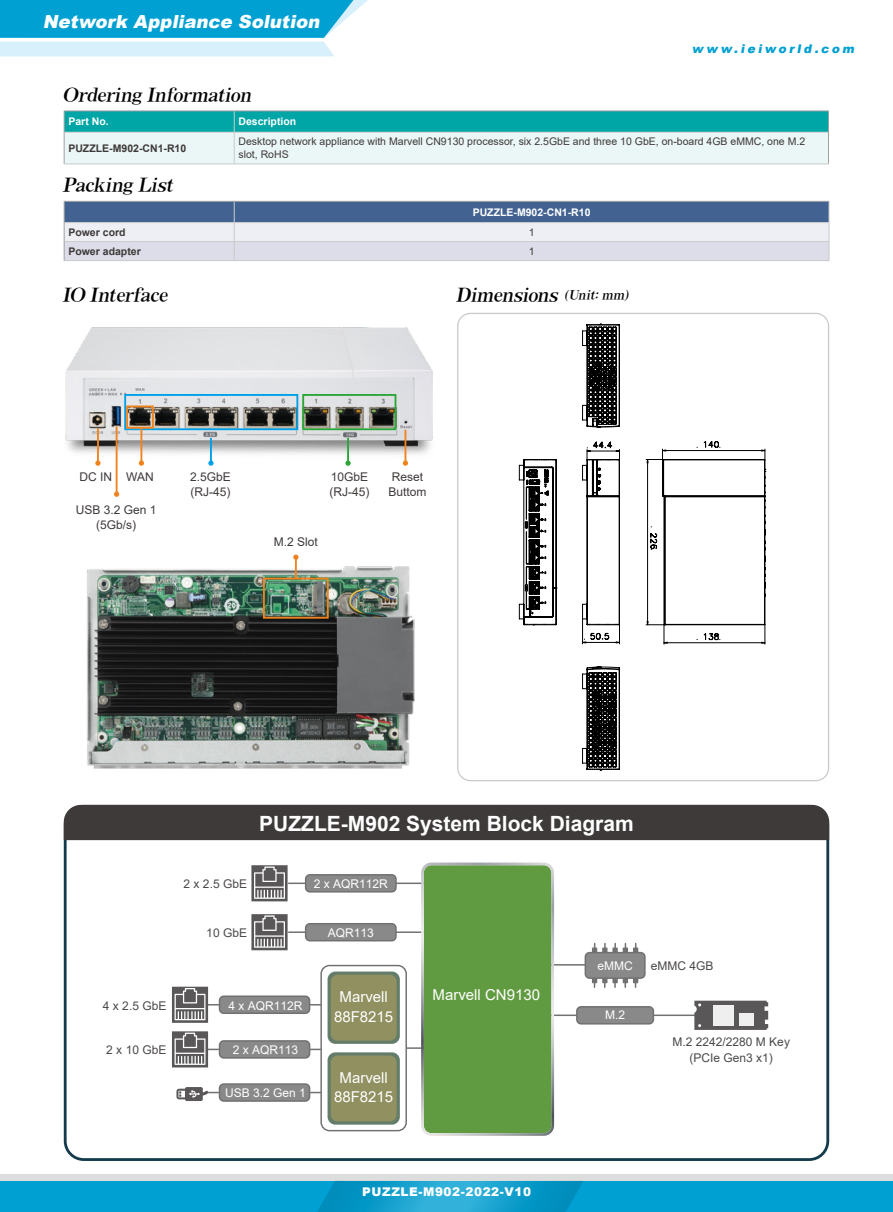
<style>
.page{position:relative;width:893px;height:1212px;background:#fff}
.page>*{position:absolute;margin:0;border:0;box-sizing:border-box;transform-origin:0 0}
.t1{font:700 21px "Arial";color:#fff}
.t2{font:italic 18px "AR Roman 1 Heavy Euro";color:#000}
.t3{font:italic 900 18px "Arial";color:#fff}
.t4{font:15px/19.5px "Arial";color:#fff;text-align:center}
.t5{font:12px/15px "Arial";color:#3e3a39}
.t6{font:12px/16.5px "Arial";color:#4c4948;text-align:center}
.t7{font:12px "Arial";color:#fff}
.t8{font:900 12px "Arial";letter-spacing:.05em;color:#fff}
.t9{font:italic 900 12px "Arial";color:#00a0d2}
.t10{font:10.5px/12.8px "Arial";color:#3e3a39}
.t11{font:700 10.5px "Arial";color:#3e3a39}
.t12{font:700 10.5px "Arial";color:#fff}
.s1{font-size:12px}
</style>
<div class="page">
<svg style="left:0;top:0;width:368px;height:56px;background:#56bfe2"></svg>
<div style="left:0;top:1174px;width:893px;height:38px;background:#dcdddd"></div>
<div style="left:0;top:1181px;width:893px;height:31px;background:#00a0d2"></div>
<svg style="left:317px;top:1181px;width:266px;height:31px"></svg>
<svg style="left:64px;top:201px;width:766px;height:60px;background:#acb7cc"></svg>
<svg style="left:64px;top:111px;width:765px;height:53px;background:#8ed4d5"></svg>
<hr style="left:65px;top:132px;width:169px;height:1px;background:#c9caca">
<hr style="left:234px;top:132px;width:594px;height:1px;background:#c9caca">
<hr style="left:234px;top:132px;width:1px;height:32px;background:#c9caca">
<hr style="left:64px;top:164px;width:170px;height:1px;background:#c9caca">
<hr style="left:234px;top:164px;width:595px;height:1px;background:#c9caca">
<svg style="left:64px;top:840px;width:765px;height:321px"></svg>
<div style="left:64px;top:805px;width:765px;height:35px;background:#3e3a39"></div>
<hr style="left:390px;top:931px;width:34px;height:2px;background:#727171">
<hr style="left:289px;top:931px;width:21px;height:2px;background:#727171">
<div style="left:306px;top:924px;width:90px;height:17px;background:#898989;border-radius:4px"></div>
<div style="left:305px;top:923px;width:92px;height:18px;border:2px solid #727171;border-radius:4px"></div>
<svg style="left:251px;top:914px;width:37px;height:36px"></svg>
<hr style="left:390px;top:882px;width:34px;height:2px;background:#727171">
<hr style="left:289px;top:882px;width:21px;height:2px;background:#727171">
<div style="left:306px;top:875px;width:90px;height:17px;background:#898989;border-radius:4px"></div>
<div style="left:305px;top:874px;width:92px;height:18px;border:2px solid #727171;border-radius:4px"></div>
<svg style="left:251px;top:865px;width:37px;height:36px"></svg>
<div style="left:220px;top:1084px;width:90px;height:17px;background:#898989;border-radius:4px"></div>
<div style="left:219px;top:1083px;width:91px;height:19px;border:2px solid #727171;border-radius:4px"></div>
<svg style="left:176px;top:1087px;width:48px;height:14px"></svg>
<div style="left:220px;top:996px;width:90px;height:17px;background:#898989;border-radius:4px"></div>
<div style="left:219px;top:995px;width:91px;height:19px;border:2px solid #727171;border-radius:4px"></div>
<svg style="left:172px;top:987px;width:52px;height:36px"></svg>
<div style="left:220px;top:1041px;width:90px;height:17px;background:#898989;border-radius:4px"></div>
<div style="left:219px;top:1040px;width:91px;height:19px;border:2px solid #727171;border-radius:4px"></div>
<svg style="left:172px;top:1031px;width:52px;height:36px"></svg>
<div style="left:321px;top:965px;width:85px;height:165px;background:#fff;border-radius:8px"></div>
<div style="left:320px;top:965px;width:87px;height:166px;border:1px solid #727171;border-radius:8px"></div>
<div style="left:328px;top:971px;width:72px;height:73px;background:#637d6a;border-radius:8px"></div>
<div style="left:331px;top:975px;width:66px;height:66px;background:#909060;border-radius:7px"></div>
<div style="left:328px;top:1052px;width:72px;height:72px;background:#637d6a;border-radius:8px"></div>
<div style="left:331px;top:1055px;width:66px;height:66px;background:#909060;border-radius:7px"></div>
<hr style="left:645px;top:1014px;width:51px;height:2px;background:#727171">
<hr style="left:550px;top:1014px;width:31px;height:2px;background:#727171">
<div style="left:577px;top:1007px;width:76px;height:17px;background:#898989;border-radius:4px"></div>
<div style="left:576px;top:1006px;width:78px;height:18px;border:2px solid #727171;border-radius:4px"></div>
<svg style="left:694px;top:1001px;width:74px;height:29px;background:#646262"></svg>
<div style="left:713px;top:1005px;width:21px;height:20px;background:#efefef"></div>
<div style="left:739px;top:1013px;width:15px;height:12px;background:#efefef"></div>
<hr style="left:550px;top:964px;width:42px;height:1px;background:#727171">
<svg style="left:585px;top:943px;width:61px;height:45px"></svg>
<svg style="left:407px;top:862px;width:147px;height:274px;background:#75a65a"></svg>
<img style="left:87px;top:566px;width:328px;height:203px">
<hr style="left:295px;top:557px;width:2px;height:21px;background:#f0831e">
<svg style="left:293px;top:554px;width:6px;height:6px"></svg>
<div style="left:263px;top:578px;width:66px;height:41px;border:2px solid #f0831e"></div>
<img style="left:65px;top:327px;width:368px;height:156px">
<hr style="left:116px;top:426px;width:2px;height:68px;background:#f0831e">
<svg style="left:114px;top:492px;width:5px;height:5px"></svg>
<hr style="left:404px;top:430px;width:2px;height:33px;background:#f0831e">
<svg style="left:403px;top:460px;width:5px;height:6px"></svg>
<hr style="left:97px;top:428px;width:2px;height:35px;background:#f0831e">
<svg style="left:95px;top:460px;width:6px;height:6px"></svg>
<div style="left:124px;top:394px;width:174px;height:36px;border:2px solid #00a0e9"></div>
<div style="left:302px;top:394px;width:94px;height:36px;border:2px solid #2aa738"></div>
<hr style="left:210px;top:438px;width:2px;height:25px;background:#00a0e9">
<svg style="left:208px;top:460px;width:6px;height:6px"></svg>
<hr style="left:347px;top:438px;width:2px;height:25px;background:#2aa738">
<svg style="left:345px;top:460px;width:6px;height:6px"></svg>
<div style="left:126px;top:405px;width:28px;height:24px;border:2px solid #f0831e"></div>
<hr style="left:140px;top:428px;width:2px;height:35px;background:#f0831e">
<svg style="left:139px;top:460px;width:5px;height:6px"></svg>
<svg style="left:582px;top:666px;width:38px;height:104px"></svg>
<svg style="left:582px;top:441px;width:38px;height:203px"></svg>
<svg style="left:519px;top:459px;width:38px;height:166px"></svg>
<svg style="left:582px;top:324px;width:38px;height:104px"></svg>
<svg style="left:646px;top:441px;width:120px;height:203px"></svg>
<h2 class="t3" style="left:43px;top:9px;width:283px">Network Appliance Solution</h2>
<h2 class="t2" style="left:63px;top:85px;width:194px">Ordering Information</h2>
<p class="t9" style="left:692px;top:40px;width:167px">www.ieiworld.com</p>
<p class="t12" style="left:68px;top:114px;width:42px">Part No.</p>
<p class="t12" style="left:238px;top:114px;width:59px">Description</p>
<p class="t11" style="left:68px;top:141px;width:119px">PUZZLE-M902-CN1-R10</p>
<p class="t10" style="left:238px;top:135px;width:568px">Desktop network appliance with Marvell CN9130 processor, six 2.5GbE and three 10 GbE, on-board 4GB eMMC, one M.2 slot, RoHS</p>
<h2 class="t2" style="left:63px;top:175px;width:116px">Packing List</h2>
<p class="t12" style="left:473px;top:205px;width:119px">PUZZLE-M902-CN1-R10</p>
<p class="t11" style="left:68px;top:225px;width:59px">Power cord</p>
<p class="t10" style="left:529px;top:226px;width:7px">1</p>
<p class="t11" style="left:68px;top:244px;width:74px">Power adapter</p>
<p class="t10" style="left:529px;top:245px;width:7px">1</p>
<h2 class="t2" style="left:63px;top:285px;width:110px">IO Interface</h2>
<h2 class="t2" style="left:456px;top:285px;width:178px">Dimensions <span class="s1">(Unit: mm)</span></h2>
<p class="t5" style="left:80px;top:469px;width:76px">DC IN WAN</p>
<p class="t5" style="left:76px;top:502px;width:82px;text-align:center">USB 3.2 Gen 1 (5Gb/s)</p>
<p class="t5" style="left:190px;top:469px;width:42px">2.5GbE (RJ-45)</p>
<p class="t5" style="left:329px;top:469px;width:41px">10GbE (RJ-45)</p>
<p class="t5" style="left:388px;top:469px;width:40px">Reset<br>Buttom</p>
<p class="t5" style="left:274px;top:534px;width:46px">M.2 Slot</p>
<h1 class="t1" style="left:259px;top:809px;width:376px">PUZZLE-M902 System Block Diagram</h1>
<p class="t6" style="left:184px;top:875px;width:65px">2 x 2.5 GbE</p>
<p class="t7" style="left:314px;top:876px;width:76px">2 x AQR112R</p>
<p class="t6" style="left:206px;top:924px;width:42px">10 GbE</p>
<p class="t7" style="left:328px;top:924px;width:48px">AQR113</p>
<p class="t7" style="left:597px;top:958px;width:37px">eMMC</p>
<p class="t6" style="left:651px;top:957px;width:64px">eMMC 4GB</p>
<p class="t6" style="left:103px;top:997px;width:65px">4 x 2.5 GbE</p>
<p class="t7" style="left:228px;top:997px;width:76px">4 x AQR112R</p>
<p class="t6" style="left:106px;top:1042px;width:62px">2 x 10 GbE</p>
<p class="t7" style="left:233px;top:1042px;width:67px">2 x AQR113</p>
<p class="t7" style="left:225px;top:1085px;width:82px">USB 3.2 Gen 1</p>
<h3 class="t4" style="left:334px;top:987px;width:61px">Marvell<br>88F8215</h3>
<h3 class="t4" style="left:334px;top:1068px;width:61px">Marvell<br>88F8215</h3>
<h3 class="t4" style="left:433px;top:985px;width:109px">Marvell CN9130</h3>
<p class="t8" style="left:362px;top:1183px;width:170px">PUZZLE-M902-2022-V10</p>
<p class="t7" style="left:605px;top:1007px;width:22px">M.2</p>
<p class="t6" style="left:673px;top:1033px;width:119px">M.2 2242/2280 M Key (PCIe Gen3 x1)</p>
</div>
